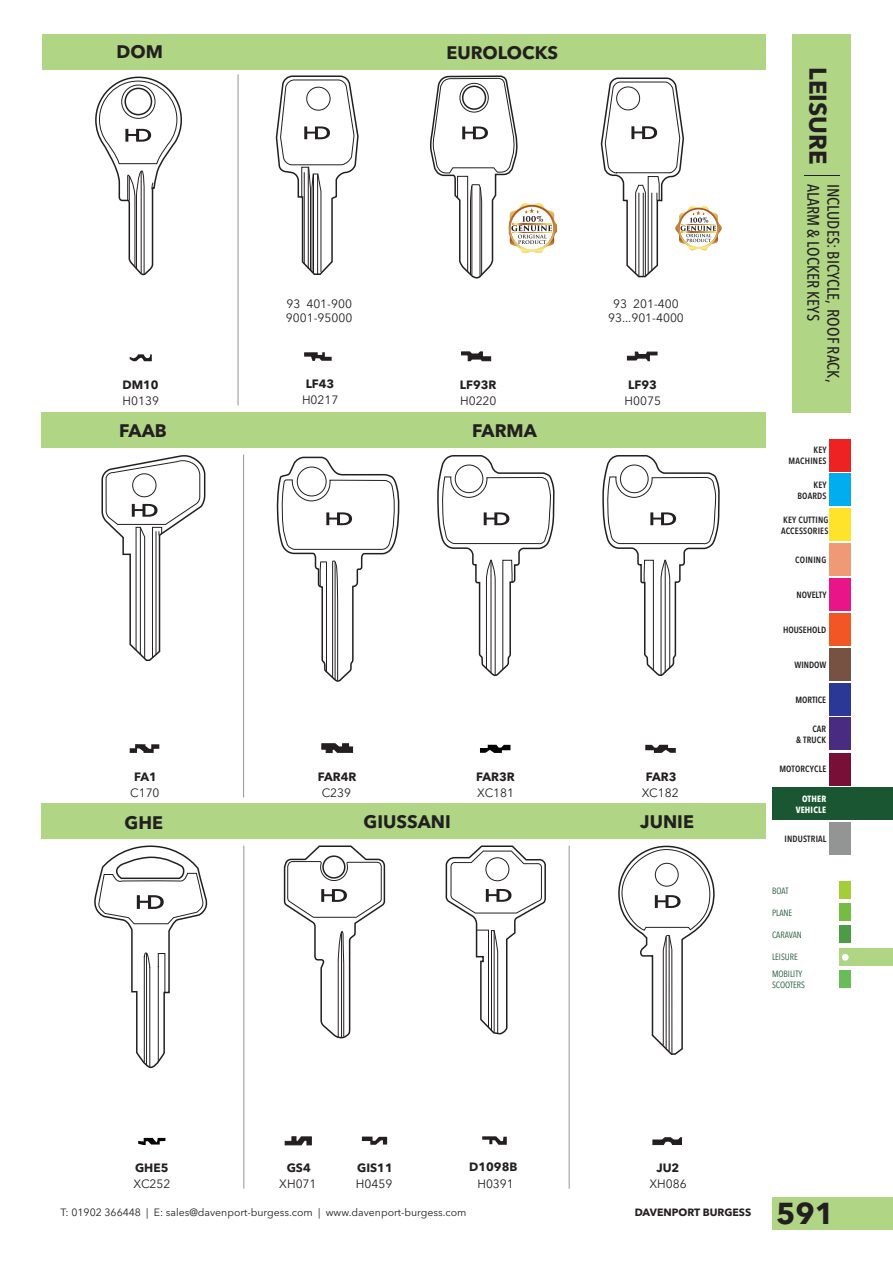
<style>
.page{position:relative;width:893px;height:1263px;background:#fff}
.page>*{position:absolute;margin:0;border:0;box-sizing:border-box;transform-origin:0 0}
.t1{font:700 30px "Avenir Next LT Pro";color:#231f20}
.t2{font:700 24px "Avenir Next LT Pro";color:#231f20}
.t3{font:700 18px "Avenir Next LT Pro";color:#231f20}
.t4{font:500 condensed 16.5px "Avenir Next LT Pro";color:#231f20}
.t5{font:12px/14.4px "Avenir Next LT Pro";color:#231f20}
.t6{font:700 12px "Avenir Next LT Pro";color:#231f20}
.t7{font:10.5px "Avenir Next LT Pro";color:#231f20}
.t8{font:700 10.5px "Avenir Next LT Pro";color:#231f20}
.t9{font:600 condensed 9px/10.8px "Avenir Next LT Pro";letter-spacing:.02em;color:#231f20;text-align:right}
.t10{font:condensed 9px/10.8px "Avenir Next LT Pro";color:#195631}
.t11{font:600 condensed 9px "Avenir Next LT Pro";color:#231f20}
.t12{font:700 condensed 9px/10.8px "Avenir Next LT Pro";letter-spacing:.02em;color:#fff;text-align:right}
</style>
<div class="page">
<svg style="left:304px;top:352px;width:28px;height:9px"></svg>
<svg style="left:627px;top:352px;width:30px;height:9px"></svg>
<svg style="left:130px;top:744px;width:29px;height:9px"></svg>
<svg style="left:138px;top:1138px;width:27px;height:7px"></svg>
<svg style="left:362px;top:1136px;width:25px;height:9px"></svg>
<svg style="left:461px;top:351px;width:30px;height:10px"></svg>
<svg style="left:285px;top:1136px;width:27px;height:9px"></svg>
<svg style="left:130px;top:354px;width:22px;height:7px"></svg>
<svg style="left:482px;top:1136px;width:25px;height:9px"></svg>
<svg style="left:652px;top:1137px;width:30px;height:8px"></svg>
<svg style="left:445px;top:845px;width:101px;height:190px"></svg>
<svg style="left:618px;top:845px;width:97px;height:210px"></svg>
<svg style="left:101px;top:455px;width:105px;height:206px"></svg>
<svg style="left:277px;top:456px;width:123px;height:298px"></svg>
<svg style="left:437px;top:455px;width:118px;height:298px"></svg>
<svg style="left:602px;top:455px;width:118px;height:298px"></svg>
<svg style="left:95px;top:76px;width:87px;height:200px"></svg>
<svg style="left:430px;top:69px;width:127px;height:210px"></svg>
<svg style="left:600px;top:77px;width:122px;height:201px"></svg>
<svg style="left:283px;top:845px;width:103px;height:194px"></svg>
<svg style="left:94px;top:845px;width:114px;height:224px"></svg>
<svg style="left:275px;top:75px;width:84px;height:200px"></svg>
<div style="left:772px;top:1197px;width:121px;height:32px;background:#afd585"></div>
<div style="left:42px;top:412px;width:724px;height:36px;background:#afd585"></div>
<div style="left:42px;top:803px;width:724px;height:36px;background:#afd585"></div>
<div style="left:43px;top:34px;width:723px;height:35px;background:#afd585"></div>
<div style="left:791px;top:34px;width:59px;height:378px;background:#afd585"></div>
<div style="left:830px;top:439px;width:21px;height:32px;background:#ee2123"></div>
<div style="left:830px;top:474px;width:21px;height:32px;background:#00aeef"></div>
<div style="left:830px;top:509px;width:21px;height:32px;background:#ffe22a"></div>
<div style="left:830px;top:543px;width:21px;height:33px;background:#f09977"></div>
<div style="left:830px;top:578px;width:21px;height:33px;background:#ea1489"></div>
<div style="left:830px;top:613px;width:21px;height:32px;background:#f15624"></div>
<div style="left:830px;top:648px;width:21px;height:32px;background:#775243"></div>
<div style="left:830px;top:683px;width:21px;height:32px;background:#2b3895"></div>
<div style="left:830px;top:718px;width:21px;height:32px;background:#492b7f"></div>
<div style="left:772px;top:788px;width:121px;height:32px;background:#195631"></div>
<div style="left:830px;top:823px;width:21px;height:32px;background:#939595"></div>
<div style="left:830px;top:753px;width:21px;height:32px;background:#780f37"></div>
<hr style="left:804px;top:175px;width:36px;height:1px;background:#231f20">
<hr style="left:238px;top:74px;width:1px;height:331px;background:#929595">
<hr style="left:243px;top:454px;width:1px;height:343px;background:#929595">
<hr style="left:243px;top:846px;width:1px;height:342px;background:#929595">
<hr style="left:569px;top:846px;width:1px;height:342px;background:#929595">
<div style="left:839px;top:881px;width:12px;height:18px;background:#a3cd39"></div>
<div style="left:839px;top:903px;width:12px;height:18px;background:#76bb42"></div>
<div style="left:839px;top:948px;width:54px;height:17px;background:#afd585"></div>
<div style="left:839px;top:925px;width:12px;height:18px;background:#4b9c44"></div>
<div style="left:839px;top:970px;width:12px;height:18px;background:#69bc59"></div>
<div style="left:842px;top:954px;width:7px;height:7px;background:#fff;border-radius:50%"></div>
<h3 class="t3" style="left:117px;top:41px;width:48px">DOM</h3>
<h3 class="t3" style="left:446px;top:41px;width:113px">EUROLOCKS</h3>
<p class="t5" style="left:286px;top:296px;width:68px">93 401-900<br>9001-95000</p>
<p class="t5" style="left:608px;top:296px;width:77px;text-align:center">93 201-400<br>93...901-4000</p>
<p class="t6" style="left:122px;top:378px;width:38px">DM10</p>
<p class="t6" style="left:306px;top:377px;width:30px">LF43</p>
<p class="t6" style="left:460px;top:378px;width:38px">LF93R</p>
<p class="t6" style="left:628px;top:377px;width:30px">LF93</p>
<p class="t5" style="left:123px;top:394px;width:38px">H0139</p>
<p class="t5" style="left:302px;top:393px;width:38px">H0217</p>
<p class="t5" style="left:460px;top:394px;width:38px">H0220</p>
<p class="t5" style="left:625px;top:393px;width:38px">H0075</p>
<h3 class="t3" style="left:119px;top:420px;width:49px">FAAB</h3>
<h3 class="t3" style="left:472px;top:420px;width:66px">FARMA</h3>
<p class="t6" style="left:134px;top:769px;width:24px">FA1</p>
<p class="t6" style="left:318px;top:769px;width:40px">FAR4R</p>
<p class="t6" style="left:476px;top:769px;width:40px">FAR3R</p>
<p class="t6" style="left:646px;top:769px;width:32px">FAR3</p>
<p class="t5" style="left:130px;top:785px;width:31px">C170</p>
<p class="t5" style="left:322px;top:785px;width:31px">C239</p>
<p class="t5" style="left:477px;top:785px;width:39px">XC181</p>
<p class="t5" style="left:642px;top:785px;width:39px">XC182</p>
<h3 class="t3" style="left:125px;top:811px;width:40px">GHE</h3>
<h3 class="t3" style="left:364px;top:811px;width:89px">GIUSSANI</h3>
<h3 class="t3" style="left:640px;top:811px;width:55px">JUNIE</h3>
<h2 class="t2" style="left:832px;top:67px;width:99px;rotate:90deg">LEISURE</h2>
<h3 class="t4" style="left:823px;top:184px;width:138px;rotate:90deg">ALARM &amp; LOCKER KEYS</h3>
<h3 class="t4" style="left:843px;top:184px;width:200px;rotate:90deg">INCLUDES: BICYCLE, ROOF RACK,</h3>
<p class="t9" style="left:789px;top:444px;width:40px">KEY<br>MACHINES</p>
<p class="t9" style="left:797px;top:479px;width:31px">KEY<br>BOARDS</p>
<p class="t9" style="left:781px;top:514px;width:49px;text-align:left">KEY CUTTING<br>ACCESSORIES</p>
<p class="t9" style="left:795px;top:554px;width:32px">COINING</p>
<p class="t11" style="left:797px;top:589px;width:31px">NOVELTY</p>
<p class="t11" style="left:783px;top:624px;width:45px">HOUSEHOLD</p>
<p class="t9" style="left:794px;top:659px;width:33px">WINDOW</p>
<p class="t11" style="left:795px;top:694px;width:32px">MORTICE</p>
<p class="t9" style="left:796px;top:723px;width:32px">CAR<br>&amp; TRUCK</p>
<p class="t9" style="left:779px;top:764px;width:49px">MOTORCYCLE</p>
<p class="t12" style="left:796px;top:793px;width:32px">OTHER<br>VEHICLE</p>
<p class="t9" style="left:784px;top:834px;width:43px">INDUSTRIAL</p>
<p class="t10" style="left:772px;top:885px;width:18px">BOAT</p>
<p class="t10" style="left:772px;top:907px;width:22px">PLANE</p>
<p class="t10" style="left:772px;top:930px;width:31px">CARAVAN</p>
<p class="t10" style="left:772px;top:952px;width:27px">LEISURE</p>
<p class="t10" style="left:772px;top:968px;width:35px">MOBILITY<br>SCOOTERS</p>
<p class="t6" style="left:135px;top:1160px;width:35px">GHE5</p>
<p class="t6" style="left:287px;top:1160px;width:26px">GS4</p>
<p class="t6" style="left:357px;top:1160px;width:37px">GIS11</p>
<p class="t6" style="left:469px;top:1159px;width:50px">D1098B</p>
<p class="t6" style="left:656px;top:1160px;width:24px">JU2</p>
<p class="t5" style="left:133px;top:1177px;width:39px">XC252</p>
<p class="t5" style="left:279px;top:1177px;width:39px">XH071</p>
<p class="t5" style="left:356px;top:1177px;width:38px">H0459</p>
<p class="t5" style="left:477px;top:1177px;width:38px">H0391</p>
<p class="t5" style="left:649px;top:1177px;width:39px">XH086</p>
<p class="t7" style="left:60px;top:1205px;width:408px">T: 01902 366448 | E: sales@davenport-burgess.com | www.davenport-burgess.com</p>
<p class="t8" style="left:635px;top:1205px;width:118px">DAVENPORT BURGESS</p>
<h1 class="t1" style="left:776px;top:1195px;width:60px">591</h1>
</div>
